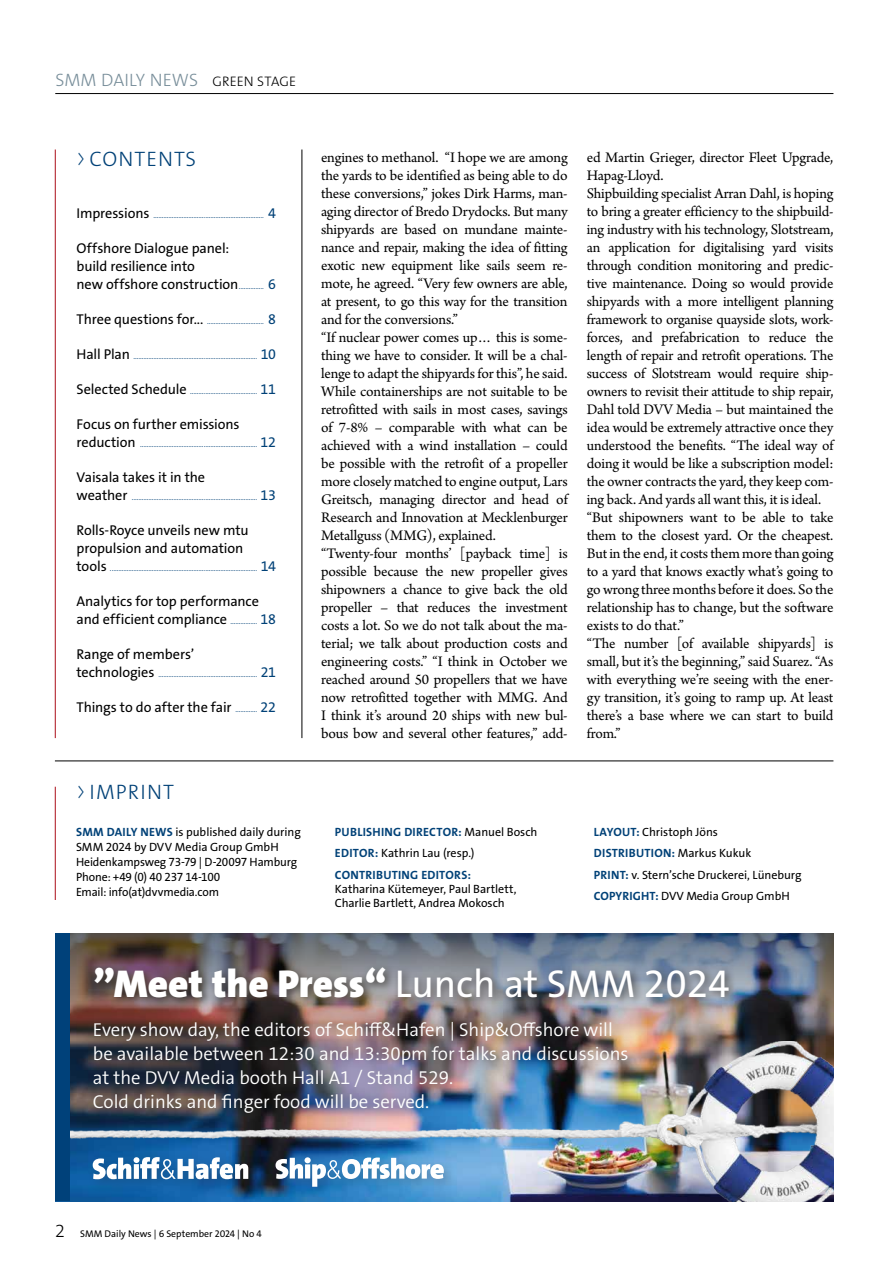
<style>
.page{position:relative;width:893px;height:1263px;background:#fff}
.page>*{position:absolute;margin:0;border:0;box-sizing:border-box;transform-origin:0 0}
.t1{font:900 39px "The Sans Os F";color:#fff}
.t2{font:300 21px "The Sans Os F";letter-spacing:.05em;color:#004177}
.t3{font:300 18.75px/24px "The Sans Os F";color:#fff}
.t4{font:300 18px "The Sans Os F";color:#788e9a}
.t5{font:15.3px/18px "Arno Pro";letter-spacing:-.01em;color:#000}
.t6{font:14.25px/18px "The Sans Os F";letter-spacing:-.005em;color:#000}
.t7{font:12px/15px "The Sans Os F";letter-spacing:-.005em;color:#000}
.t8{font:700 12px/21.5px "The Sans Os F";letter-spacing:.025em;color:#004177}
.t9{font:9.75px "The Sans Os F";color:#000}
.t10{font:7.5px "The Sans Os F";color:#004177}
.s1{font-size:13.8px;color:#000}
.s2{font-size:23.1px}
.s3{font-size:14.25px;color:#000}
.s4{font-size:14.25px}
.s5{font-size:7.5px;color:#004177}
.s6{color:#004177}
.s7{font-weight:700;color:#004177}
.s8{font-weight:400;color:#000}
.s9{font-weight:400}
.s10{font-weight:300;font-size:18px}
</style>
<div class="page">
<hr style="left:55px;top:93px;width:778px;height:1px;background:#000">
<hr style="left:302px;top:149px;width:1px;height:589px;background:#000">
<img style="left:70px;top:1045px;width:763px;height:156px">
<img style="left:70px;top:933px;width:763px;height:112px">
<div style="left:75px;top:1002px;width:571px;height:129px;background:#2b2620;opacity:.6"></div>
<div style="left:90px;top:962px;width:650px;height:46px;background:#2b2620;opacity:.75"></div>
<div style="left:55px;top:933px;width:15px;height:268px;background:#00417a"></div>
<hr style="left:55px;top:149px;width:1px;height:589px;background:#ab0e19">
<hr style="left:55px;top:787px;width:1px;height:113px;background:#ab0e19">
<hr style="left:55px;top:761px;width:778px;height:1px;background:#000">
<p class="t4" style="left:55px;top:68px;width:242px">SMM DAILY NEWS <span class="s1">GREEN STAGE</span></p>
<h2 class="t2" style="left:77px;top:145px;width:121px"><span class="s2">&gt;</span> CONTENTS</h2>
<p class="t10" style="left:77px;top:210px;width:201px"><span class="s3">Impressions</span> .................................................................. <span class="s4">4</span></p>
<p class="t6" style="left:77px;top:239px;width:201px">Offshore Dialogue panel:<br>build resilience into<br>new offshore construction<span class="s5">...............</span> <span class="s6">6</span></p>
<p class="t10" style="left:77px;top:316px;width:201px"><span class="s3">Three questions for...</span> .................................. <span class="s4">8</span></p>
<p class="t10" style="left:77px;top:351px;width:201px"><span class="s3">Hall Plan</span> .......................................................................... <span class="s4">10</span></p>
<p class="t10" style="left:77px;top:386px;width:201px"><span class="s3">Selected Schedule</span> ........................................ <span class="s4">11</span></p>
<p class="t6" style="left:77px;top:415px;width:165px">Focus on further emissions</p>
<p class="t10" style="left:77px;top:439px;width:201px"><span class="s3">reduction</span> ...................................................................... <span class="s4">12</span></p>
<p class="t6" style="left:77px;top:468px;width:130px">Vaisala takes it in the</p>
<p class="t10" style="left:77px;top:492px;width:201px"><span class="s3">weather</span> ........................................................................... <span class="s4">13</span></p>
<p class="t6" style="left:77px;top:521px;width:174px">Rolls-Royce unveils new mtu propulsion and automation</p>
<p class="t10" style="left:77px;top:563px;width:201px"><span class="s3">tools</span> ........................................................................................ <span class="s4">14</span></p>
<p class="t6" style="left:77px;top:592px;width:201px">Analytics for top performance and efficient compliance <span class="s5">................</span> <span class="s6">18</span></p>
<p class="t6" style="left:77px;top:645px;width:119px">Range of members’</p>
<p class="t10" style="left:77px;top:669px;width:201px"><span class="s3">technologies</span> ........................................................... <span class="s4">21</span></p>
<p class="t6" style="left:77px;top:698px;width:201px">Things to do after the fair <span class="s5">.............</span> <span class="s6">22</span></p>
<p class="t5" style="left:321px;top:149px;width:248px">engines to methanol. “I hope we are among the yards to be identified as being able to do these conversions,” jokes Dirk Harms, man&shy;aging director of Bredo Drydocks. But many shipyards are based on mundane mainte&shy;nance and repair, making the idea of fitting exotic new equipment like sails seem re&shy;mote, he agreed. “Very few owners are able, at present, to go this way for the transition and for the conversions.”<br>“If nuclear power comes up… this is some&shy;thing we have to consider. It will be a chal&shy;lenge to adapt the shipyards for this”, he said.<br>While containerships are not suitable to be retrofitted with sails in most cases, savings of 7-8% – comparable with what can be achieved with a wind installation – could be possible with the retrofit of a propeller more closely matched to engine output, Lars Greitsch, managing director and head of Research and Innovation at Mecklenburger Metallguss (MMG), explained. “Twenty-four months’ [payback time] is possible because the new propeller gives shipowners a chance to give back the old propeller – that reduces the investment costs a lot. So we do not talk about the ma&shy;terial; we talk about production costs and engineering costs.” “I think in October we reached around 50 propellers that we have now retrofitted together with MMG. And I think it’s around 20 ships with new bul&shy;bous bow and several other features,” add-</p>
<p class="t5" style="left:587px;top:149px;width:248px">ed Martin Grieger, director Fleet Upgrade, Hapag-Lloyd.<br>Shipbuilding specialist Arran Dahl, is hoping to bring a greater efficiency to the shipbuild&shy;ing industry with his technology, Slotstream, an application for digitalising yard visits through condition monitoring and predic&shy;tive maintenance. Doing so would provide shipyards with a more intelligent planning framework to organise quayside slots, work&shy;forces, and prefabrication to reduce the length of repair and retrofit operations. The success of Slotstream would require ship&shy;owners to revisit their attitude to ship repair, Dahl told DVV Media – but maintained the idea would be extremely attractive once they understood the benefits. “The ideal way of doing it would be like a subscription model: the owner contracts the yard, they keep com&shy;ing back. And yards all want this, it is ideal. “But shipowners want to be able to take them to the closest yard. Or the cheapest.<br>But in the end, it costs them more than going to a yard that knows exactly what’s going to go wrong three months before it does. So the relationship has to change, but the software exists to do that.”<br>“The number [of available shipyards] is small, but it’s the beginning,” said Suarez. “As with everything we’re seeing with the ener&shy;gy transition, it’s going to ramp up. At least there’s a base where we can start to build from.”</p>
<h2 class="t2" style="left:77px;top:779px;width:99px"><span class="s2">&gt;</span> IMPRINT</h2>
<p class="t7" style="left:76px;top:824px;width:226px"><span class="s7">SMM DAILY NEWS</span> is published daily during SMM 2024 by DVV Media Group GmbH Heidenkampsweg 73-79 | D-20097 Hamburg Phone: +49 (0) 40 237 14-100<br>Email: info(at)dvvmedia.com</p>
<p class="t8" style="left:335px;top:821px;width:204px">PUBLISHING DIRECTOR: <span class="s8">Manuel Bosch<br></span>EDITOR: <span class="s8">Kathrin Lau (resp.)<br></span>CONTRIBUTING EDITORS:</p>
<p class="t7" style="left:335px;top:882px;width:183px;line-height:14.2px">Katharina Kütemeyer, Paul Bartlett,<br>Charlie Bartlett, Andrea Mokosch</p>
<p class="t7" style="left:594px;top:821px;width:209px;line-height:21.5px"><span class="s7">LAYOUT:</span> Christoph Jöns<br><span class="s7">DISTRIBUTION:</span> Markus Kukuk<br><span class="s7">PRINT:</span> v. Stern’sche Druckerei, Lüneburg<br><span class="s7">COPYRIGHT:</span> DVV Media Group GmbH</p>
<h1 class="t1" style="left:93px;top:958px;width:638px">”Meet the Press“ <span class="s9">Lunch at SMM 2024</span></h1>
<p class="t3" style="left:93px;top:1017px;width:537px">Every show day, the editors of Schiff&amp;Hafen | Ship&amp;Offshore will be available between 12:30 and 13:30pm for talks and discussions at the DVV Media booth Hall A1 / Stand 529.<br>Cold drinks and finger food will be served.</p>
<p class="t9" style="left:55px;top:1228px;width:208px"><span class="s10">2</span> SMM Daily News | 6 September 2024 | No 4</p>
</div>
